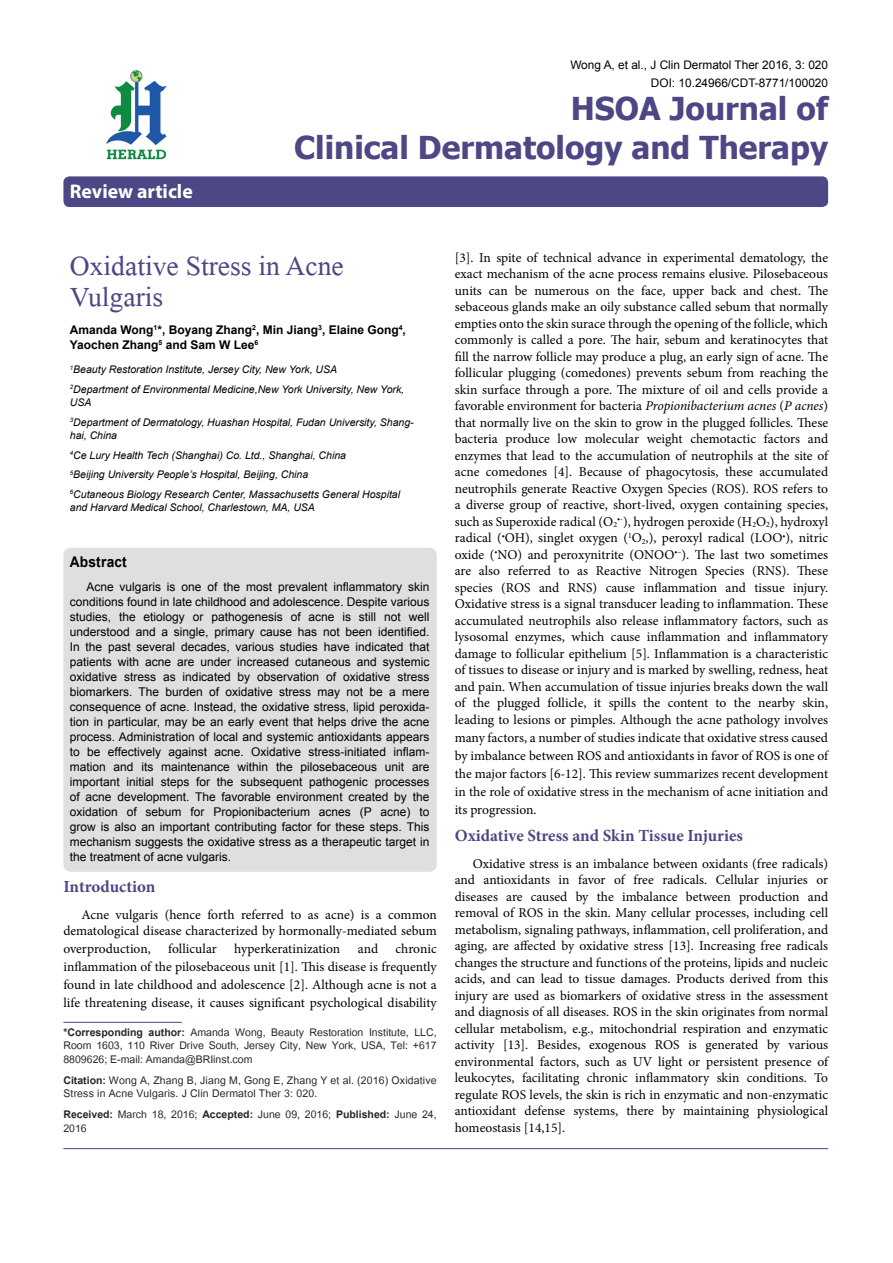
<style>
.page{position:relative;width:893px;height:1263px;background:#fff}
.page>*{position:absolute;margin:0;border:0;box-sizing:border-box;transform-origin:0 0}
.t1{font:41.25px/31.5px "Microsoft Himalaya";color:#4d4785}
.t2{font:700 31.5px/39px "Tahoma";color:#4d4785;text-align:right}
.t3{font:700 19.8px "Myriad Hebrew";color:#fff}
.t4{font:700 16.95px "Minion Pro";letter-spacing:-.005em;color:#4d4785}
.t5{font:700 14.85px "Arial";letter-spacing:.015em;color:#000;scale:.93 1}
.t6{font:14.7px/13.5px "Utsaah";letter-spacing:.005em;color:#282627}
.t7{font:13.5px/16.5px "Minion Pro";color:#000;text-align:justify}
.t8{font:12px/15px "Arial";color:#000;text-align:justify}
.t9{font:700 12px/15px "Arial";color:#000}
.t10{font:11.85px/18px "Arial";color:#000;text-align:right}
.t11{font:italic 10.5px/19.5px "Arial";color:#000}
.s1{font-weight:700}
.s2{font-style:italic}
</style>
<div class="page">
<div style="left:63px;top:176px;width:765px;height:31px;background:#4d4785;border-radius:6px"></div>
<hr style="left:63px;top:1022px;width:119px;height:1px;background:#4d4785">
<img style="left:106px;top:70px;width:61px;height:90px">
<hr style="left:63px;top:1148px;width:765px;height:1px;background:#4d4785">
<div style="left:63px;top:548px;width:374px;height:324px;background:#dedfe0;border-radius:8px"></div>
<h3 class="t3" style="left:70px;top:180px;width:124px">Review article</h3>
<p class="t10" style="left:570px;top:56px;width:259px">Wong A, et al., J Clin Dermatol Ther 2016, 3: 020<br>DOI: 10.24966/CDT-8771/100020</p>
<h2 class="t2" style="left:294px;top:87px;width:535px">HSOA Journal of<br>Clinical Dermatology and Therapy</h2>
<h1 class="t1" style="left:70px;top:245px;width:275px">Oxidative Stress in Acne<br>Vulgaris</h1>
<p class="t9" style="left:70px;top:323px;width:338px">Amanda Wong<sup>1</sup>*, Boyang Zhang<sup>2</sup>, Min Jiang<sup>3</sup>, Elaine Gong<sup>4</sup>,<br>Yaochen Zhang<sup>5</sup> and Sam W Lee<sup>6</sup></p>
<p class="t11" style="left:70px;top:360px;width:336px"><sup>1</sup>Beauty Restoration Institute, Jersey City, New York, USA<br><sup>2</sup>Department of Environmental Medicine,New York University, New York,</p>
<p class="t11" style="left:70px;top:393px;width:345px">USA<br><sup>3</sup>Department of Dermatology, Huashan Hospital, Fudan University, Shang-</p>
<p class="t11" style="left:70px;top:426px;width:332px">hai, China<br><sup>4</sup>Ce Lury Health Tech (Shanghai) Co. Ltd., Shanghai, China<br><sup>5</sup>Beijing University People’s Hospital, Beijing, China<br><sup>6</sup>Cutaneous Biology Research Center, Massachusetts General Hospital</p>
<p class="t11" style="left:70px;top:498px;width:247px">and Harvard Medical School, Charlestown, MA, USA</p>
<p class="t5" style="left:70px;top:552px;width:63px">Abstract</p>
<p class="t8" style="left:70px;top:579px;width:361px;text-indent:16px">Acne vulgaris is one of the most prevalent inflammatory skin conditions found in late childhood and adolescence. Despite various studies, the etiology or pathogenesis of acne is still not well understood and a single, primary cause has not been identified.<br>In the past several decades, various studies have indicated that patients with acne are under increased cutaneous and systemic oxidative stress as indicated by observation of oxidative stress biomarkers. The burden of oxidative stress may not be a mere consequence of acne. Instead, the oxidative stress, lipid peroxida&shy;tion in particular, may be an early event that helps drive the acne process. Administration of local and systemic antioxidants appears to be effectively against acne. Oxidative stress-initiated inflam&shy;mation and its maintenance within the pilosebaceous unit are important initial steps for the subsequent pathogenic processes of acne development. The favorable environment created by the oxidation of sebum for Propionibacterium acnes (P acne) to grow is also an important contributing factor for these steps. This mechanism suggests the oxidative stress as a therapeutic target in the treatment of acne vulgaris.</p>
<p class="t4" style="left:63px;top:874px;width:94px">Introduction</p>
<p class="t7" style="left:63px;top:906px;width:375px;text-align:right">Acne vulgaris (hence forth referred to as acne) is a common dematological disease characterized by hormonally-mediated sebum</p>
<p class="t7" style="left:63px;top:940px;width:89px">overproduction,</p>
<p class="t7" style="left:168px;top:940px;width:50px">follicular</p>
<p class="t7" style="left:234px;top:940px;width:108px">hyperkeratinization</p>
<p class="t7" style="left:358px;top:940px;width:22px">and</p>
<p class="t7" style="left:63px;top:940px;width:375px;line-height:18px;text-indent:332px">chronic inflammation of the pilosebaceous unit [1]. This disease is frequently found in late childhood and adolescence [2]. Although acne is not a life threatening disease, it causes significant psychological disability</p>
<p class="t6" style="left:63px;top:1026px;width:375px;text-align:justify"><span class="s1">*Corresponding author:</span> Amanda Wong, Beauty Restoration Institute, LLC, Room 1603, 110 River Drive South, Jersey City, New York, USA, Tel: +617<br>8809626; E-mail: Amanda@BRIinst.com</p>
<p class="t6" style="left:63px;top:1074px;width:375px"><span class="s1">Citation:</span> Wong A, Zhang B, Jiang M, Gong E, Zhang Y et al. (2016) Oxidative<br>Stress in Acne Vulgaris. J Clin Dermatol Ther 3: 020.</p>
<p class="t6" style="left:63px;top:1109px;width:375px"><span class="s1">Received:</span> March 18, 2016; <span class="s1">Accepted:</span> June 09, 2016; <span class="s1">Published:</span> June 24,<br>2016</p>
<p class="t7" style="left:455px;top:249px;width:375px">[3]. In spite of technical advance in experimental dematology, the exact mechanism of the acne process remains elusive. Pilosebaceous units can be numerous on the face, upper back and chest. The sebaceous glands make an oily substance called sebum that normally empties onto the skin surace through the opening of the follicle, which commonly is called a pore. The hair, sebum and keratinocytes that fill the narrow follicle may produce a plug, an early sign of acne. The follicular plugging (comedones) prevents sebum from reaching the skin surface through a pore. The mixture of oil and cells provide a favorable environment for bacteria <span class="s2">Propionibacterium acnes</span> (<span class="s2">P acnes</span>) that normally live on the skin to grow in the plugged follicles. These bacteria produce low molecular weight chemotactic factors and enzymes that lead to the accumulation of neutrophils at the site of acne comedones [4]. Because of phagocytosis, these accumulated neutrophils generate Reactive Oxygen Species (ROS). ROS refers to a diverse group of reactive, short-lived, oxygen containing species, such as Superoxide radical (O<sub>2</sub><sup>•-</sup>), hydrogen peroxide (H<sub>2</sub>O<sub>2</sub>), hydroxyl radical (<sup>•</sup>OH), singlet oxygen (<sup>1</sup>O<sub>2</sub>,), peroxyl radical (LOO<sup>•</sup>), nitric oxide (<sup>•</sup>NO) and peroxynitrite (ONOO<sup>•–</sup>). The last two sometimes are also referred to as Reactive Nitrogen Species (RNS). These species (ROS and RNS) cause inflammation and tissue injury.<br>Oxidative stress is a signal transducer leading to inflammation. These accumulated neutrophils also release inflammatory factors, such as lysosomal enzymes, which cause inflammation and inflammatory damage to follicular epithelium [5]. Inflammation is a characteristic of tissues to disease or injury and is marked by swelling, redness, heat and pain. When accumulation of tissue injuries breaks down the wall of the plugged follicle, it spills the content to the nearby skin, leading to lesions or pimples. Although the acne pathology involves</p>
<p class="t7" style="left:455px;top:729px;width:375px;line-height:18px">many factors, a number of studies indicate that oxidative stress caused by imbalance between ROS and antioxidants in favor of ROS is one of the major factors [6-12]. This review summarizes recent development in the role of oxidative stress in the mechanism of acne initiation and its progression.</p>
<p class="t4" style="left:455px;top:823px;width:290px">Oxidative Stress and Skin Tissue Injuries</p>
<p class="t7" style="left:455px;top:855px;width:375px;text-indent:18px">Oxidative stress is an imbalance between oxidants (free radicals) and antioxidants in favor of free radicals. Cellular injuries or diseases are caused by the imbalance between production and removal of ROS in the skin. Many cellular processes, including cell metabolism, signaling pathways, inflammation, cell proliferation, and aging, are affected by oxidative stress [13]. Increasing free radicals changes the structure and functions of the proteins, lipids and nucleic acids, and can lead to tissue damages. Products derived from this injury are used as biomarkers of oxidative stress in the assessment and diagnosis of all diseases. ROS in the skin originates from normal cellular metabolism, e.g., mitochondrial respiration and enzymatic activity [13]. Besides, exogenous ROS is generated by various environmental factors, such as UV light or persistent presence of leukocytes, facilitating chronic inflammatory skin conditions. To regulate ROS levels, the skin is rich in enzymatic and non-enzymatic antioxidant defense systems, there by maintaining physiological homeostasis [14,15].</p>
</div>
